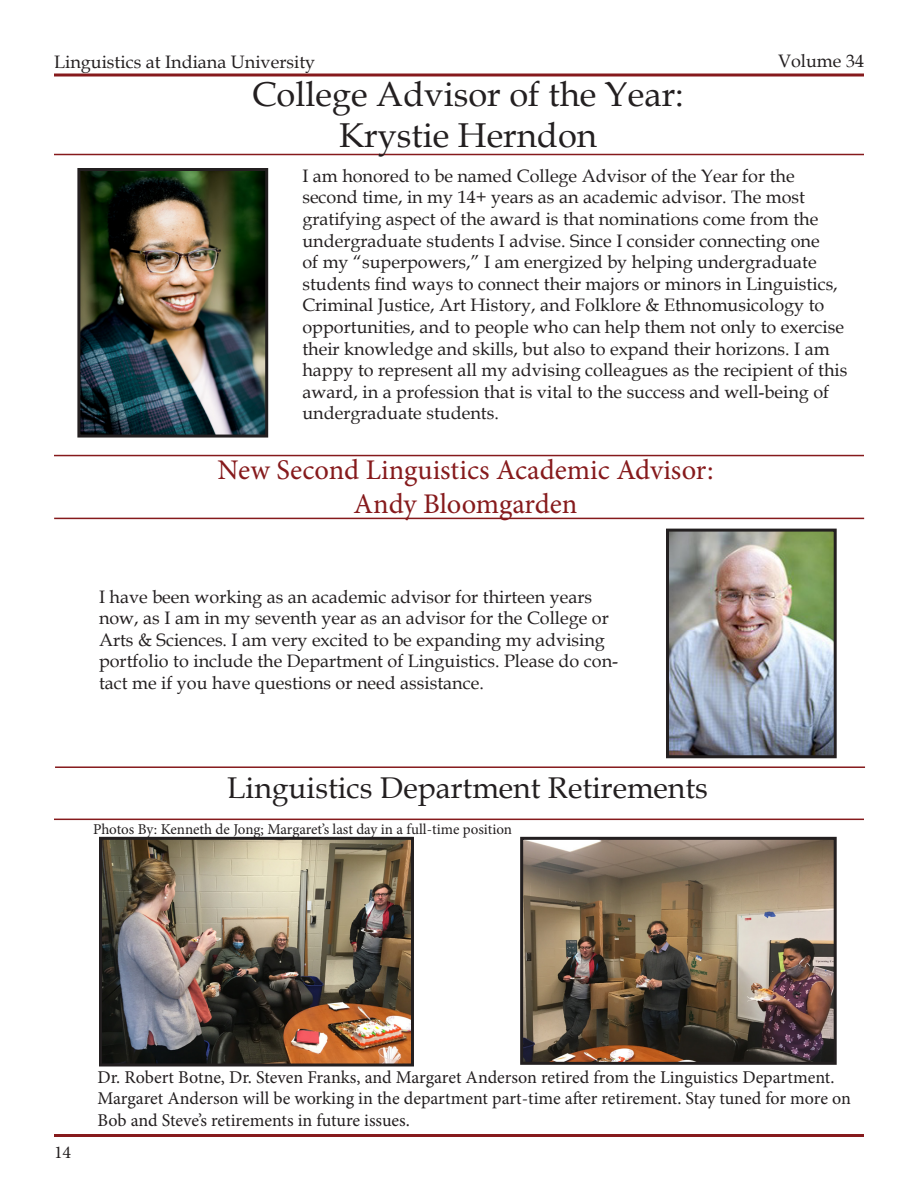
<style>
.page{position:relative;width:918px;height:1188px;background:#fff}
.page>*{position:absolute;margin:0;border:0;box-sizing:border-box;transform-origin:0 0}
.t1{font:34.5px "Book Antiqua";color:#231f20}
.t2{font:30px "Book Antiqua";color:#231f20}
.t3{font:28.5px "Minion Pro";color:#861a1c}
.t4{font:18px/21.6px "Book Antiqua";color:#231f20}
.t5{font:18px/21.6px "Minion Pro";color:#231f20}
.t6{font:15px "Minion Pro";color:#231f20}
</style>
<div class="page">
<hr style="left:54px;top:455px;width:810px;height:1px;background:#861a1c">
<hr style="left:54px;top:74px;width:810px;height:2px;background:#861a1c">
<hr style="left:54px;top:154px;width:810px;height:1px;background:#861a1c">
<hr style="left:54px;top:1134px;width:810px;height:3px;background:#861a1c">
<img style="left:81px;top:172px;width:183px;height:262px">
<div style="left:77px;top:168px;width:191px;height:270px;border:3px solid #231f20"></div>
<hr style="left:54px;top:518px;width:810px;height:1px;background:#861a1c">
<img style="left:670px;top:533px;width:163px;height:221px">
<div style="left:666px;top:529px;width:171px;height:229px;border:3px solid #231f20"></div>
<hr style="left:55px;top:766px;width:810px;height:2px;background:#861a1c">
<hr style="left:54px;top:819px;width:810px;height:1px;background:#861a1c">
<img style="left:103px;top:841px;width:307px;height:221px">
<div style="left:99px;top:837px;width:315px;height:229px;border:3px solid #231f20"></div>
<img style="left:524px;top:841px;width:309px;height:220px">
<div style="left:520px;top:837px;width:317px;height:228px;border:3px solid #231f20"></div>
<p class="t4" style="left:54px;top:51px;width:263px">Linguistics at Indiana University</p>
<p class="t4" style="left:778px;top:50px;width:87px">Volume 34</p>
<p class="t1" style="left:252px;top:70px;width:433px">College Advisor of the Year:</p>
<p class="t1" style="left:339px;top:111px;width:259px">Krystie Herndon</p>
<p class="t4" style="left:302px;top:165px;width:546px">I am honored to be named College Advisor of the Year for the second time, in my 14+ years as an academic advisor. The most gratifying aspect of the award is that nominations come from the undergraduate students I advise. Since I consider connecting one<br>of my “superpowers,” I am energized by helping undergraduate students find ways to connect their majors or minors in Linguistics, Criminal Justice, Art History, and Folklore &amp; Ethnomusicology to opportunities, and to people who can help them not only to exercise their knowledge and skills, but also to expand their horizons. I am happy to represent all my advising colleagues as the recipient of this award, in a profession that is vital to the success and well-being of undergraduate students.</p>
<p class="t3" style="left:218px;top:451px;width:498px">New Second Linguistics Academic Advisor:</p>
<p class="t3" style="left:354px;top:485px;width:225px">Andy Bloomgarden</p>
<p class="t4" style="left:99px;top:585px;width:521px">I have been working as an academic advisor for thirteen years now, as I am in my seventh year as an advisor for the College or Arts &amp; Sciences. I am very excited to be expanding my advising portfolio to include the Department of Linguistics. Please do con&shy;tact me if you have questions or need assistance.</p>
<p class="t2" style="left:227px;top:767px;width:482px">Linguistics Department Retirements</p>
<p class="t6" style="left:93px;top:819px;width:421px">Photos By: Kenneth de Jong; Margaret’s last day in a full-time position</p>
<p class="t5" style="left:54px;top:1142px;width:19px">14</p>
<p class="t5" style="left:98px;top:1066px;width:755px">Dr. Robert Botne, Dr. Steven Franks, and Margaret Anderson retired from the Linguistics Department.<br>Margaret Anderson will be working in the department part-time after retirement. Stay tuned for more on<br>Bob and Steve’s retirements in future issues.</p>
</div>
